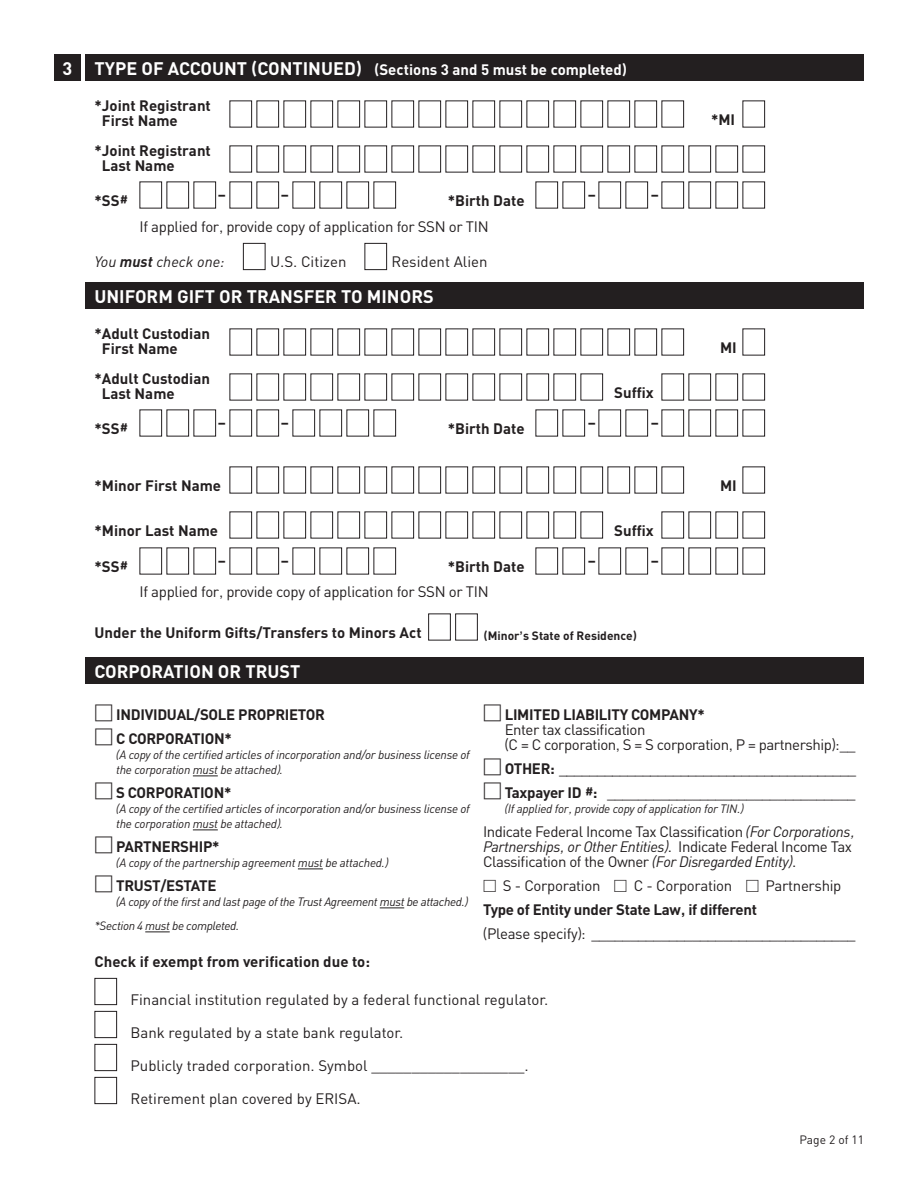
<style>
.page{position:relative;width:918px;height:1188px;background:#fff}
.page>*{position:absolute;margin:0;border:0;box-sizing:border-box;transform-origin:0 0}
.t1{font:700 18px "PNC Sans";color:#fff}
.t2{font:15px/15px "PNC Sans";letter-spacing:-.02em;color:#231f20}
.t3{font:700 15px/15px "PNC Sans";color:#231f20}
.t4{font:15px "PNC Sans";color:#231f20}
.t5{font:700 15px "PNC Sans";letter-spacing:-.02em;color:#231f20}
.t6{font:700 15px "PNC Sans";color:#fff}
.t7{font:italic 15px "PNC Sans";color:#231f20}
.t8{font:italic 12px/15px "PNC Sans";letter-spacing:-.02em;color:#231f20}
.t9{font:700 12px "PNC Sans";color:#231f20}
.t10{font:12px "PNC Sans";color:#231f20}
.s1{font-size:18px}
.s2{font-weight:700}
.s3{font-family:"Universal Newswith Comm Pi";font-weight:400;font-size:21px}
.s4{font-family:"Universal Newswith Comm Pi";font-size:21px}
.s5{font-style:italic}
.s6{font-family:"Universal Newswith Comm Pi"}
</style>
<div class="page">
<div style="left:54px;top:54px;width:27px;height:27px;background:#231f20"></div>
<div style="left:86px;top:54px;width:778px;height:27px;background:#231f20"></div>
<div style="left:86px;top:282px;width:778px;height:27px;background:#231f20"></div>
<div style="left:86px;top:657px;width:778px;height:27px;background:#231f20"></div>
<svg style="left:94px;top:978px;width:23px;height:27px"></svg>
<svg style="left:94px;top:1011px;width:23px;height:27px"></svg>
<svg style="left:94px;top:1044px;width:23px;height:27px"></svg>
<svg style="left:94px;top:1077px;width:23px;height:27px"></svg>
<svg style="left:243px;top:243px;width:23px;height:27px"></svg>
<svg style="left:364px;top:243px;width:23px;height:27px"></svg>
<svg style="left:742px;top:100px;width:23px;height:28px"></svg>
<svg style="left:742px;top:328px;width:23px;height:28px"></svg>
<svg style="left:742px;top:466px;width:23px;height:28px"></svg>
<svg style="left:428px;top:613px;width:50px;height:28px"></svg>
<svg style="left:139px;top:181px;width:77px;height:28px"></svg>
<svg style="left:139px;top:409px;width:77px;height:28px"></svg>
<svg style="left:139px;top:547px;width:77px;height:28px"></svg>
<svg style="left:535px;top:181px;width:50px;height:28px"></svg>
<svg style="left:535px;top:409px;width:50px;height:28px"></svg>
<svg style="left:535px;top:547px;width:50px;height:28px"></svg>
<svg style="left:229px;top:181px;width:50px;height:28px"></svg>
<svg style="left:229px;top:409px;width:50px;height:28px"></svg>
<svg style="left:229px;top:547px;width:50px;height:28px"></svg>
<svg style="left:598px;top:181px;width:50px;height:28px"></svg>
<svg style="left:598px;top:409px;width:50px;height:28px"></svg>
<svg style="left:598px;top:547px;width:50px;height:28px"></svg>
<svg style="left:292px;top:181px;width:104px;height:28px"></svg>
<svg style="left:292px;top:409px;width:104px;height:28px"></svg>
<svg style="left:292px;top:547px;width:104px;height:28px"></svg>
<svg style="left:661px;top:181px;width:104px;height:28px"></svg>
<svg style="left:661px;top:409px;width:104px;height:28px"></svg>
<svg style="left:661px;top:547px;width:104px;height:28px"></svg>
<svg style="left:229px;top:373px;width:374px;height:28px"></svg>
<svg style="left:229px;top:511px;width:374px;height:28px"></svg>
<svg style="left:229px;top:100px;width:455px;height:28px"></svg>
<svg style="left:229px;top:328px;width:455px;height:28px"></svg>
<svg style="left:229px;top:466px;width:455px;height:28px"></svg>
<svg style="left:229px;top:145px;width:536px;height:28px"></svg>
<svg style="left:661px;top:373px;width:104px;height:28px"></svg>
<svg style="left:661px;top:511px;width:104px;height:28px"></svg>
<svg style="left:193px;top:776px;width:25px;height:1px"></svg>
<svg style="left:193px;top:830px;width:25px;height:1px"></svg>
<svg style="left:298px;top:869px;width:25px;height:1px"></svg>
<svg style="left:380px;top:908px;width:24px;height:1px"></svg>
<svg style="left:145px;top:932px;width:25px;height:1px"></svg>
<p class="t1" style="left:63px;top:57px;width:11px">3</p>
<p class="t6" style="left:94px;top:60px;width:534px"><span class="s1">TYPE OF ACCOUNT (CONTINUED)</span> (Sections 3 and 5 must be completed)</p>
<p class="t3" style="left:102px;top:98px;width:110px;text-indent:-7px">*Joint Registrant<br>First Name</p>
<p class="t3" style="left:102px;top:143px;width:110px;text-indent:-7px">*Joint Registrant<br>Last Name</p>
<p class="t3" style="left:94px;top:192px;width:35px">*SS#</p>
<p class="t3" style="left:218px;top:186px;width:10px">–</p>
<p class="t3" style="left:281px;top:186px;width:10px">–</p>
<p class="t3" style="left:448px;top:192px;width:78px">*Birth Date</p>
<p class="t2" style="left:140px;top:219px;width:351px">If applied for, provide copy of application for SSN or TIN</p>
<p class="t7" style="left:94px;top:253px;width:132px">You <span class="s2">must</span> check one:</p>
<p class="t4" style="left:270px;top:252px;width:78px">U.S. Citizen</p>
<p class="t4" style="left:392px;top:252px;width:98px">Resident Alien</p>
<p class="t1" style="left:94px;top:285px;width:341px">UNIFORM GIFT OR TRANSFER TO MINORS</p>
<p class="t3" style="left:102px;top:326px;width:110px;text-indent:-7px">*Adult Custodian<br>First Name</p>
<p class="t3" style="left:102px;top:371px;width:110px;text-indent:-7px">*Adult Custodian<br>Last Name</p>
<p class="t3" style="left:94px;top:420px;width:35px">*SS#</p>
<p class="t3" style="left:218px;top:414px;width:10px">–</p>
<p class="t3" style="left:94px;top:477px;width:128px">*Minor First Name</p>
<p class="t3" style="left:94px;top:522px;width:125px">*Minor Last Name</p>
<p class="t3" style="left:94px;top:558px;width:35px">*SS#</p>
<p class="t3" style="left:218px;top:552px;width:10px">–</p>
<p class="t3" style="left:281px;top:414px;width:10px">–</p>
<p class="t3" style="left:281px;top:552px;width:10px">–</p>
<p class="t3" style="left:448px;top:420px;width:78px">*Birth Date</p>
<p class="t3" style="left:448px;top:558px;width:78px">*Birth Date</p>
<p class="t2" style="left:140px;top:584px;width:351px">If applied for, provide copy of application for SSN or TIN</p>
<p class="t3" style="left:588px;top:186px;width:10px">–</p>
<p class="t3" style="left:651px;top:186px;width:10px">–</p>
<p class="t3" style="left:588px;top:414px;width:10px">–</p>
<p class="t3" style="left:614px;top:384px;width:41px">Suffix</p>
<p class="t3" style="left:651px;top:414px;width:10px">–</p>
<p class="t3" style="left:588px;top:552px;width:10px">–</p>
<p class="t3" style="left:614px;top:522px;width:41px">Suffix</p>
<p class="t3" style="left:651px;top:552px;width:10px">–</p>
<p class="t3" style="left:94px;top:624px;width:329px">Under the Uniform Gifts/Transfers to Minors Act</p>
<p class="t1" style="left:94px;top:660px;width:208px">CORPORATION OR TRUST</p>
<p class="t9" style="left:484px;top:628px;width:154px">(Minor’s State of Residence)</p>
<p class="t3" style="left:711px;top:111px;width:26px">*MI</p>
<p class="t3" style="left:720px;top:339px;width:18px">MI</p>
<p class="t3" style="left:720px;top:477px;width:18px">MI</p>
<p class="t5" style="left:94px;top:705px;width:232px"><span class="s3">M</span> INDIVIDUAL/SOLE PROPRIETOR</p>
<p class="t5" style="left:94px;top:729px;width:139px"><span class="s3">M</span> C CORPORATION*</p>
<p class="t8" style="left:116px;top:747px;width:355px">(A copy of the certified articles of incorporation and/or business license of the corporation must be attached).</p>
<p class="t5" style="left:94px;top:783px;width:138px"><span class="s3">M</span> S CORPORATION*</p>
<p class="t8" style="left:116px;top:801px;width:355px">(A copy of the certified articles of incorporation and/or business license of the corporation must be attached).</p>
<p class="t5" style="left:94px;top:837px;width:127px"><span class="s3">M</span> PARTNERSHIP*</p>
<p class="t8" style="left:116px;top:855px;width:273px">(A copy of the partnership agreement must be attached.)</p>
<p class="t5" style="left:94px;top:876px;width:124px"><span class="s3">M</span> TRUST/ESTATE</p>
<p class="t8" style="left:116px;top:894px;width:353px">(A copy of the first and last page of the Trust Agreement must be attached.)</p>
<p class="t8" style="left:94px;top:918px;width:146px">*Section 4 must be completed.</p>
<p class="t3" style="left:94px;top:954px;width:277px">Check if exempt from verification due to:</p>
<p class="t2" style="left:505px;top:707px;width:352px;text-indent:-22px"><span class="s4">M</span> <span class="s2">LIMITED LIABILITY COMPANY*<br></span>Enter tax classification<br>(C = C corporation, S = S corporation, P = partnership):__</p>
<p class="t2" style="left:483px;top:761px;width:375px"><span class="s4">M</span> <span class="s2">OTHER:</span> _______________________________________</p>
<p class="t2" style="left:483px;top:785px;width:374px"><span class="s4">M</span> <span class="s2">Taxpayer ID #:</span> ________________________________</p>
<p class="t8" style="left:505px;top:801px;width:240px">(If applied for, provide copy of application for TIN.)</p>
<p class="t2" style="left:483px;top:824px;width:374px">Indicate Federal Income Tax Classification <span class="s5">(For Corporations,<br>Partnerships, or Other Entities)</span>. Indicate Federal Income Tax<br>Classification of the Owner <span class="s5">(For Disregarded Entity)</span>.</p>
<p class="t2" style="left:483px;top:878px;width:360px"><span class="s6">M</span> S - Corporation <span class="s6">M</span> C - Corporation <span class="s6">M</span> Partnership</p>
<p class="t5" style="left:483px;top:900px;width:276px">Type of Entity under State Law, if different</p>
<p class="t2" style="left:483px;top:926px;width:374px">(Please specify): __________________________________</p>
<p class="t4" style="left:130px;top:990px;width:419px">Financial institution regulated by a federal functional regulator.</p>
<p class="t4" style="left:130px;top:1023px;width:274px">Bank regulated by a state bank regulator.</p>
<p class="t4" style="left:130px;top:1056px;width:400px">Publicly traded corporation. Symbol ___________________.</p>
<p class="t4" style="left:130px;top:1089px;width:232px">Retirement plan covered by ERISA.</p>
<p class="t10" style="left:799px;top:1132px;width:66px">Page 2 of 11</p>
</div>
